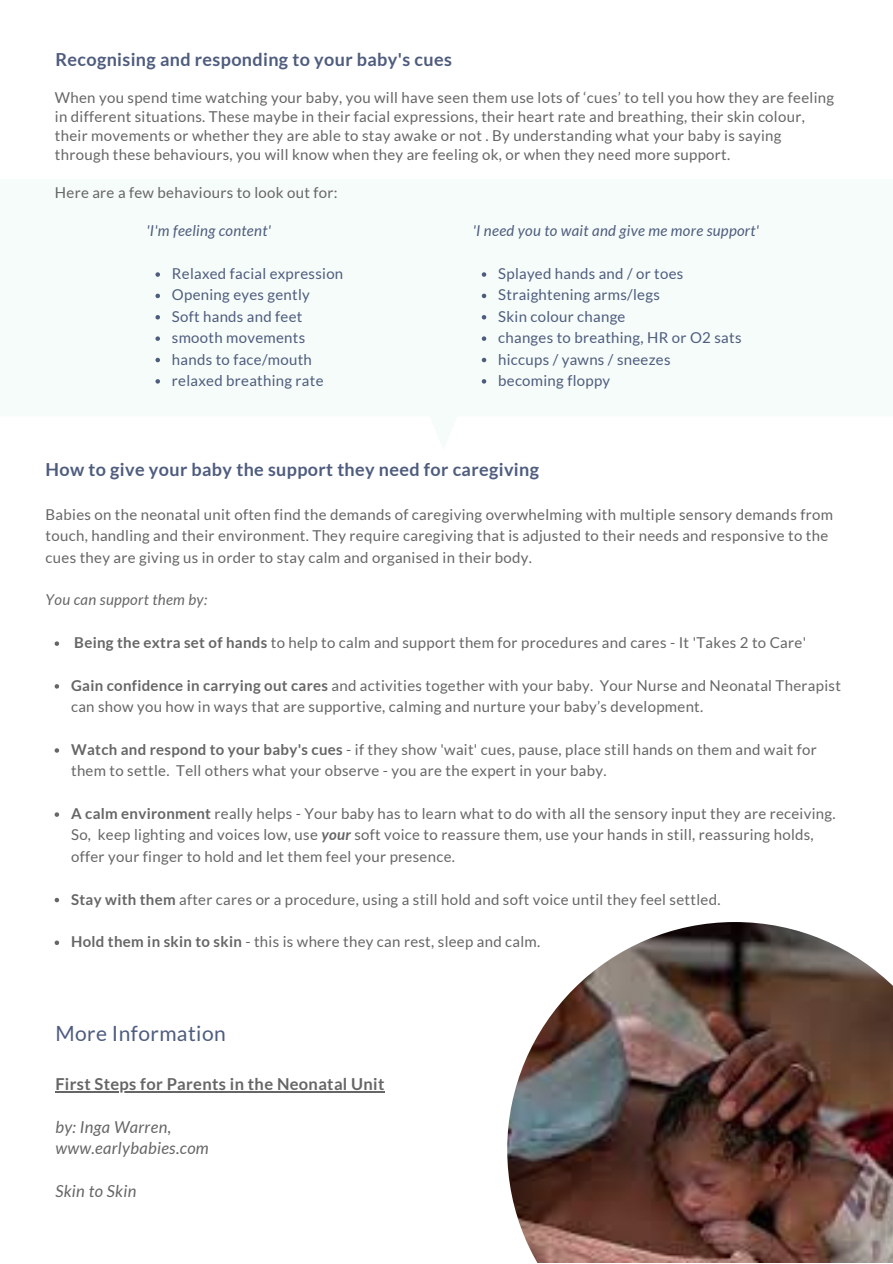
<style>
.page{position:relative;width:893px;height:1264px;background:#fff}
.page>*{position:absolute;margin:0;border:0;box-sizing:border-box;transform-origin:0 0}
.t1{font:21px "Lato";letter-spacing:.02em;color:#4e5c7e}
.t2{font:700 18px "Lato";letter-spacing:.02em;color:#4e5c7e}
.t3{font:italic 16.5px "Lato";letter-spacing:.02em;color:#666}
.t4{font:700 16.5px "Lato";letter-spacing:.02em;color:#666}
.t5{font:15px/21.3px "Lato";letter-spacing:.02em;color:#666}
.t6{font:15px "Lato";letter-spacing:.02em;color:#4e5c7e}
.t7{font:italic 15px "Lato";letter-spacing:.02em;color:#4e5c7e}
.t8{font:italic 15px "Lato";letter-spacing:.02em;color:#666}
.s1{font-weight:700}
.s2{font-weight:700;font-style:italic}
</style>
<div class="page">
<svg style="left:55px;top:641px;width:4px;height:5px"></svg>
<svg style="left:55px;top:684px;width:4px;height:4px"></svg>
<svg style="left:55px;top:748px;width:4px;height:4px"></svg>
<svg style="left:55px;top:812px;width:4px;height:4px"></svg>
<svg style="left:55px;top:897px;width:4px;height:5px"></svg>
<svg style="left:55px;top:940px;width:4px;height:5px"></svg>
<img style="left:507px;top:922px;width:385px;height:340px">
<svg style="left:155px;top:272px;width:5px;height:5px"></svg>
<svg style="left:155px;top:294px;width:5px;height:4px"></svg>
<svg style="left:155px;top:315px;width:5px;height:4px"></svg>
<svg style="left:155px;top:336px;width:5px;height:5px"></svg>
<svg style="left:155px;top:358px;width:5px;height:4px"></svg>
<svg style="left:155px;top:379px;width:5px;height:4px"></svg>
<svg style="left:481px;top:272px;width:5px;height:5px"></svg>
<svg style="left:481px;top:294px;width:5px;height:4px"></svg>
<svg style="left:481px;top:315px;width:5px;height:4px"></svg>
<svg style="left:481px;top:336px;width:5px;height:5px"></svg>
<svg style="left:481px;top:358px;width:5px;height:4px"></svg>
<svg style="left:481px;top:379px;width:5px;height:4px"></svg>
<hr style="left:55px;top:1091px;width:330px;height:1px;background:#666">
<p class="t2" style="left:55px;top:48px;width:398px">Recognising and responding to your baby's cues</p>
<p class="t5" style="left:55px;top:87px;width:780px;line-height:19px">When you spend time watching your baby, you will have seen them use lots of ‘cues’ to tell you how they are feeling in different situations. These maybe in their facial expressions, their heart rate and breathing, their skin colour, their movements or whether they are able to stay awake or not . By understanding what your baby is saying through these behaviours, you will know when they are feeling ok, or when they need more support.</p>
<p class="t5" style="left:55px;top:182px;width:284px">Here are a few behaviours to look out for:</p>
<p class="t7" style="left:146px;top:221px;width:126px">'I'm feeling content'</p>
<p class="t6" style="left:172px;top:264px;width:173px">Relaxed facial expression</p>
<p class="t6" style="left:172px;top:285px;width:139px">Opening eyes gently</p>
<p class="t6" style="left:172px;top:307px;width:132px">Soft hands and feet</p>
<p class="t6" style="left:172px;top:328px;width:135px">smooth movements</p>
<p class="t6" style="left:172px;top:350px;width:141px">hands to face/mouth</p>
<p class="t6" style="left:172px;top:371px;width:153px">relaxed breathing rate</p>
<p class="t7" style="left:472px;top:221px;width:288px">'I need you to wait and give me more support'</p>
<p class="t6" style="left:498px;top:264px;width:187px">Splayed hands and / or toes</p>
<p class="t6" style="left:498px;top:285px;width:163px">Straightening arms/legs</p>
<p class="t6" style="left:498px;top:307px;width:129px">Skin colour change</p>
<p class="t6" style="left:498px;top:328px;width:245px">changes to breathing, HR or O2 sats</p>
<p class="t6" style="left:498px;top:350px;width:174px">hiccups / yawns / sneezes</p>
<p class="t6" style="left:498px;top:371px;width:113px">becoming floppy</p>
<p class="t2" style="left:46px;top:458px;width:495px">How to give your baby the support they need for caregiving</p>
<p class="t5" style="left:46px;top:503px;width:788px">Babies on the neonatal unit often find the demands of caregiving overwhelming with multiple sensory demands from touch, handling and their environment. They require caregiving that is adjusted to their needs and responsive to the cues they are giving us in order to stay calm and organised in their body.</p>
<p class="t8" style="left:46px;top:590px;width:163px">You can support them by:</p>
<p class="t5" style="left:74px;top:631px;width:733px"><span class="s1">Being the extra set of hands</span> to help to calm and support them for procedures and cares - It 'Takes 2 to Care'</p>
<p class="t5" style="left:71px;top:674px;width:771px"><span class="s1">Gain confidence in carrying out cares</span> and activities together with your baby. Your Nurse and Neonatal Therapist can show you how in ways that are supportive, calming and nurture your baby’s development.</p>
<p class="t5" style="left:71px;top:738px;width:747px"><span class="s1">Watch and respond to your baby's cues</span> - if they show 'wait' cues, pause, place still hands on them and wait for them to settle. Tell others what your observe - you are the expert in your baby.</p>
<p class="t5" style="left:71px;top:802px;width:766px"><span class="s1">A calm environment</span> really helps - Your baby has to learn what to do with all the sensory input they are receiving.<br>So, keep lighting and voices low, use <span class="s2">your</span> soft voice to reassure them, use your hands in still, reassuring holds, offer your finger to hold and let them feel your presence.</p>
<p class="t5" style="left:71px;top:888px;width:651px"><span class="s1">Stay with them</span> after cares or a procedure, using a still hold and soft voice until they feel settled.</p>
<p class="t5" style="left:71px;top:930px;width:471px"><span class="s1">Hold them in skin to skin</span> - this is where they can rest, sleep and calm.</p>
<p class="t1" style="left:55px;top:1019px;width:172px">More Information</p>
<p class="t4" style="left:55px;top:1073px;width:330px">First Steps for Parents in the Neonatal Unit</p>
<p class="t3" style="left:55px;top:1116px;width:117px">by: Inga Warren,</p>
<p class="t3" style="left:55px;top:1137px;width:155px">www.earlybabies.com</p>
<p class="t3" style="left:55px;top:1180px;width:83px">Skin to Skin</p>
</div>
